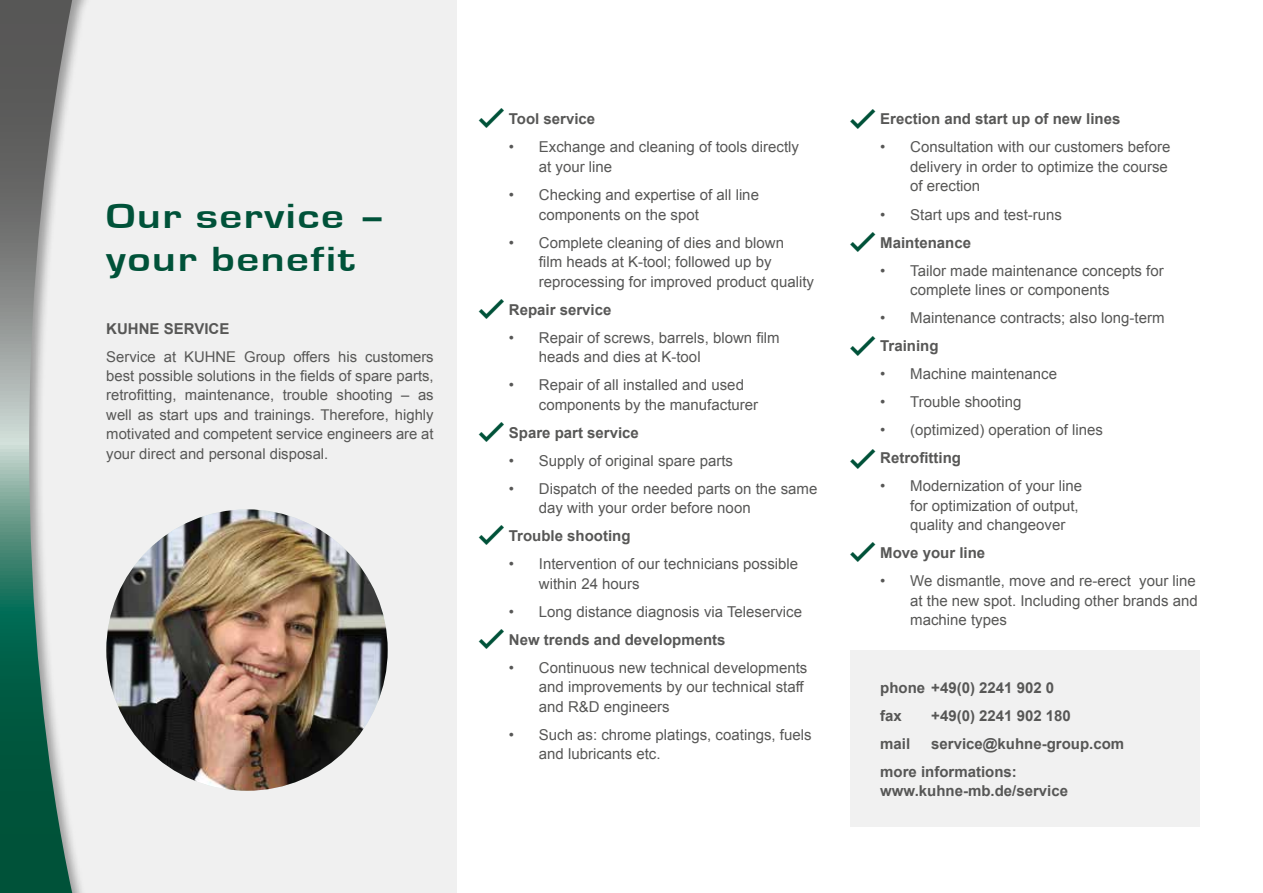
<style>
.page{position:relative;width:1263px;height:893px;background:#fff}
.page>*{position:absolute;margin:0;border:0;box-sizing:border-box;transform-origin:0 0}
.t1{font:700 36px/43.2px "Eurostile";letter-spacing:.035em;color:#005239;scale:1.25 1}
.t2{font:30px "Gujarati";color:#005239}
.t3{font:15px/19.5px "Arial";color:#575756}
.t4{font:700 15px/28px "Arial";color:#575756}
.t5{font:14.85px/19.4px "Arial";color:#575756;text-align:justify}
</style>
<div class="page">
<div style="left:0;top:0;width:456px;height:893px;background:#f0f0f0"></div>
<svg style="left:0;top:0;width:72px;height:893px"></svg>
<img style="left:106px;top:509px;width:282px;height:282px;border-radius:141px">
<div style="left:850px;top:650px;width:349px;height:177px;background:#f0f0f0"></div>
<h1 class="t1" style="left:106px;top:195px;width:226px">Our service – your benefit</h1>
<p class="t4" style="left:106px;top:315px;width:125px">KUHNE SERVICE</p>
<p class="t5" style="left:106px;top:347px;width:329px">Service at KUHNE Group offers his customers best possible solutions in the fields of spare parts, retrofitting, maintenance, trouble shooting – as well as start ups and trainings. Therefore, highly motivated and competent service engineers are at your direct and personal disposal.</p>
<h2 class="t2" style="left:478px;top:100px;width:29px">✓</h2>
<p class="t4" style="left:509px;top:106px;width:88px">Tool service</p>
<p class="t3" style="left:539px;top:138px;width:262px;text-indent:-30px">• Exchange and cleaning of tools directly at your line</p>
<p class="t3" style="left:539px;top:185px;width:222px;text-indent:-30px">• Checking and expertise of all line components on the spot</p>
<p class="t3" style="left:539px;top:233px;width:277px;text-indent:-30px">• Complete cleaning of dies and blown<br>film heads at K-tool; followed up by reprocessing for improved product quality</p>
<p class="t4" style="left:509px;top:296px;width:104px">Repair service</p>
<p class="t3" style="left:539px;top:328px;width:242px;text-indent:-30px">• Repair of screws, barrels, blown film heads and dies at K-tool</p>
<p class="t3" style="left:539px;top:375px;width:221px;text-indent:-30px">• Repair of all installed and used components by the manufacturer</p>
<p class="t4" style="left:509px;top:419px;width:132px">Spare part service</p>
<p class="t3" style="left:509px;top:451px;width:226px">• Supply of original spare parts</p>
<p class="t3" style="left:539px;top:479px;width:280px;text-indent:-30px">• Dispatch of the needed parts on the same day with your order before noon</p>
<p class="t4" style="left:509px;top:522px;width:123px">Trouble shooting</p>
<p class="t3" style="left:539px;top:554px;width:261px;text-indent:-30px">• Intervention of our technicians possible within 24 hours</p>
<p class="t3" style="left:509px;top:602px;width:295px">• Long distance diagnosis via Teleservice</p>
<p class="t4" style="left:509px;top:626px;width:218px">New trends and developments</p>
<p class="t3" style="left:539px;top:658px;width:270px;text-indent:-30px">• Continuous new technical developments and improvements by our technical staff and R&amp;D engineers</p>
<p class="t3" style="left:539px;top:725px;width:274px;text-indent:-30px">• Such as: chrome platings, coatings, fuels and lubricants etc.</p>
<h2 class="t2" style="left:478px;top:291px;width:29px">✓</h2>
<h2 class="t2" style="left:478px;top:414px;width:29px">✓</h2>
<h2 class="t2" style="left:478px;top:517px;width:29px">✓</h2>
<h2 class="t2" style="left:478px;top:621px;width:29px">✓</h2>
<h2 class="t2" style="left:849px;top:101px;width:29px">✓</h2>
<p class="t4" style="left:880px;top:106px;width:242px">Erection and start up of new lines</p>
<p class="t3" style="left:910px;top:138px;width:262px;text-indent:-30px">• Consultation with our customers before delivery in order to optimize the course of erection</p>
<p class="t3" style="left:880px;top:205px;width:183px">• Start ups and test-runs</p>
<p class="t4" style="left:880px;top:229px;width:92px">Maintenance</p>
<p class="t3" style="left:910px;top:261px;width:255px;text-indent:-30px">• Tailor made maintenance concepts for complete lines or components</p>
<p class="t3" style="left:880px;top:308px;width:286px">• Maintenance contracts; also long-term</p>
<p class="t4" style="left:880px;top:332px;width:60px">Training</p>
<p class="t3" style="left:880px;top:364px;width:178px">• Machine maintenance</p>
<p class="t3" style="left:880px;top:392px;width:143px">• Trouble shooting</p>
<p class="t3" style="left:880px;top:420px;width:224px">• (optimized) operation of lines</p>
<p class="t4" style="left:880px;top:444px;width:82px">Retrofitting</p>
<p class="t3" style="left:910px;top:476px;width:173px;text-indent:-30px">• Modernization of your line for optimization of output, quality and changeover</p>
<p class="t4" style="left:880px;top:539px;width:107px">Move your line</p>
<p class="t3" style="left:910px;top:571px;width:289px;text-indent:-30px">• We dismantle, move and re-erect your line at the new spot. Including other brands and machine types</p>
<h2 class="t2" style="left:849px;top:224px;width:29px">✓</h2>
<h2 class="t2" style="left:849px;top:328px;width:29px">✓</h2>
<h2 class="t2" style="left:849px;top:441px;width:29px">✓</h2>
<h2 class="t2" style="left:849px;top:534px;width:29px">✓</h2>
<p class="t4" style="left:880px;top:674px;width:175px">phone +49(0) 2241 902 0 fax</p>
<p class="t4" style="left:931px;top:702px;width:141px">+49(0) 2241 902 180</p>
<p class="t4" style="left:880px;top:730px;width:246px;text-indent:51px">service@kuhne-group.com more informations:</p>
<p class="t4" style="left:880px;top:777px;width:189px">www.kuhne-mb.de/service</p>
<p class="t4" style="left:880px;top:730px;width:32px">mail</p>
</div>
